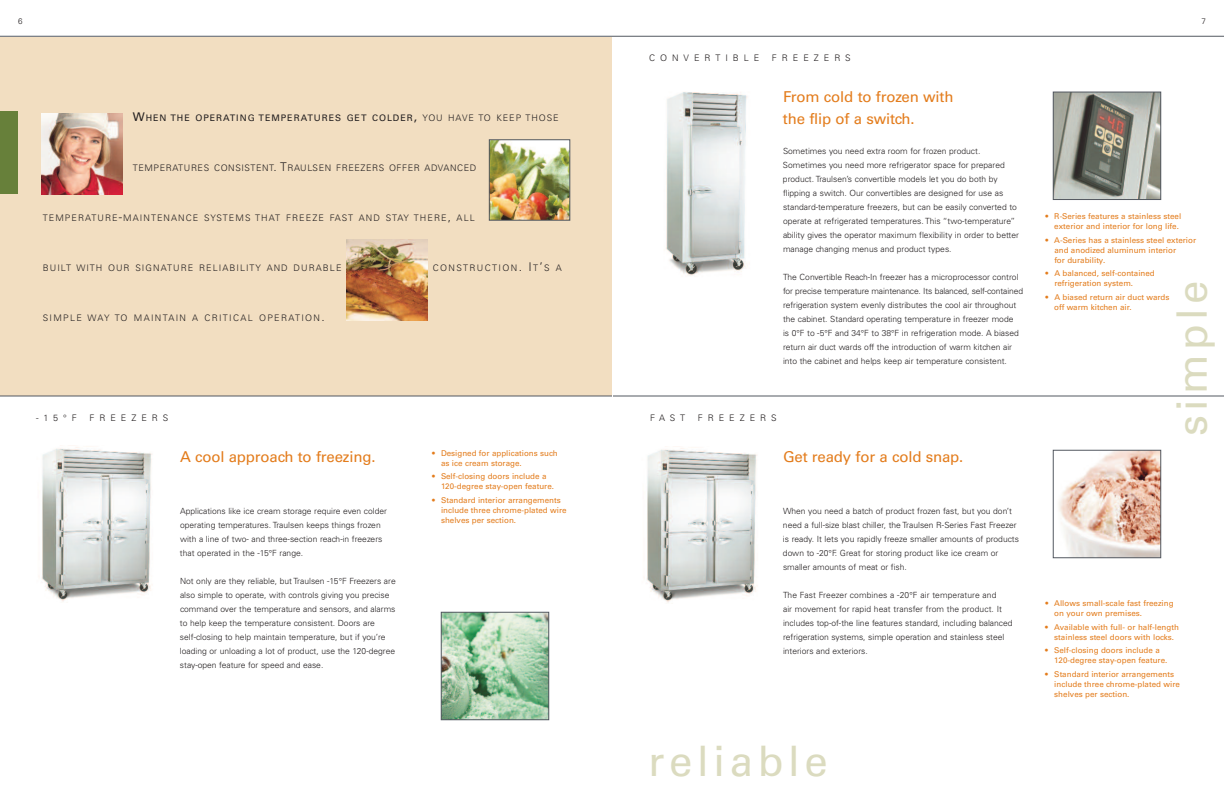
<style>
.page{position:relative;width:1224px;height:792px;background:#fff}
.page>*{position:absolute;margin:0;border:0;box-sizing:border-box;transform-origin:0 0}
.t1{font:42px "Univers";letter-spacing:.11em;color:#dbdbbf}
.t2{font:15px/22px "Univers";letter-spacing:-.01em;color:#e37c1c}
.t3{font:300 9px "Univers";letter-spacing:.12em;color:#231f20}
.t4{font:9px "Univers";letter-spacing:.105em;color:#231f20}
.t5{font:300 9px "Univers";letter-spacing:.065em;color:#231f20}
.t6{font:300 9px "Univers";letter-spacing:.15em;color:#231f20}
.t7{font:300 9px "Univers";letter-spacing:.555em;color:#231f20}
.t8{font:300 9px "Univers";letter-spacing:.155em;color:#231f20}
.t9{font:300 8.5px/14px "Univers";color:#231f20}
.t10{font:8px/10px "Univers";color:#e37c1c}
.t11{font:300 8px "Univers";color:#231f20}
.s1{font-size:12px}
.s2{font-weight:300}
</style>
<div class="page">
<div style="left:0;top:37px;width:612px;height:359px;background:#f2dec1"></div>
<hr style="left:0;top:36px;width:612px;height:1px;background:#535860">
<hr style="left:612px;top:36px;width:612px;height:1px;background:#535860">
<hr style="left:0;top:396px;width:612px;height:1px;background:#535860">
<img style="left:347px;top:239px;width:81px;height:81px">
<hr style="left:613px;top:396px;width:611px;height:1px;background:#535860">
<img style="left:443px;top:614px;width:104px;height:104px">
<div style="left:441px;top:612px;width:108px;height:108px;border:1px solid #535860"></div>
<img style="left:42px;top:113px;width:81px;height:81px">
<div style="left:0;top:111px;width:18px;height:83px;background:#67803a"></div>
<img style="left:491px;top:142px;width:77px;height:76px">
<div style="left:489px;top:140px;width:81px;height:80px;border:1px solid #535860"></div>
<img style="left:1058px;top:452px;width:101px;height:104px">
<div style="left:1053px;top:450px;width:108px;height:108px;border:1px solid #535860"></div>
<img style="left:1055px;top:94px;width:104px;height:104px">
<div style="left:1053px;top:92px;width:108px;height:108px;border:1px solid #535860"></div>
<img style="left:666px;top:92px;width:82px;height:184px">
<img style="left:42px;top:447px;width:110px;height:155px">
<img style="left:647px;top:448px;width:110px;height:155px">
<p class="t11" style="left:18px;top:18px;width:6px">6</p>
<p class="t11" style="left:1202px;top:18px;width:6px">7</p>
<p class="t4" style="left:133px;top:115px;width:427px"><span class="s1">W</span>HEN THE OPERATING TEMPERATURES GET COLDER<span class="s1">,</span> <span class="s2">YOU HAVE TO KEEP THOSE</span></p>
<p class="t5" style="left:133px;top:165px;width:345px">TEMPERATURES CONSISTENT<span class="s1">. T</span>RAULSEN FREEZERS OFFER ADVANCED</p>
<p class="t3" style="left:43px;top:215px;width:433px">TEMPERATURE<span class="s1">-</span>MAINTENANCE SYSTEMS THAT FREEZE FAST AND STAY THERE<span class="s1">,</span> ALL</p>
<p class="t3" style="left:43px;top:265px;width:300px">BUILT WITH OUR SIGNATURE RELIABILITY AND DURABLE</p>
<p class="t8" style="left:433px;top:265px;width:131px">CONSTRUCTION<span class="s1">. I</span>T<span class="s1">’</span>S A</p>
<p class="t6" style="left:43px;top:315px;width:283px">SIMPLE WAY TO MAINTAIN A CRITICAL OPERATION<span class="s1">.</span></p>
<p class="t3" style="left:36px;top:415px;width:42px">-15°F</p>
<p class="t7" style="left:89px;top:415px;width:80px">FREEZERS</p>
<h2 class="t2" style="left:180px;top:447px;width:197px">A cool approach to freezing.</h2>
<p class="t9" style="left:180px;top:505px;width:209px">Applications like ice cream storage require even colder operating temperatures. Traulsen keeps things frozen with a line of two- and three-section reach-in freezers that operated in the -15°F range.</p>
<p class="t9" style="left:180px;top:575px;width:217px">Not only are they reliable, but Traulsen -15°F Freezers are also simple to operate, with controls giving you precise command over the temperature and sensors, and alarms to help keep the temperature consistent. Doors are self-closing to help maintain temperature, but if you’re loading or unloading a lot of product, use the 120-degree stay-open feature for speed and ease.</p>
<p class="t10" style="left:441px;top:449px;width:118px;text-indent:-9px">• Designed for applications such as ice cream storage.</p>
<p class="t10" style="left:441px;top:472px;width:115px;text-indent:-9px">• Self-closing doors include a<br>120-degree stay-open feature.</p>
<p class="t10" style="left:441px;top:496px;width:127px;text-indent:-9px">• Standard interior arrangements include three chrome-plated wire shelves per section.</p>
<p class="t7" style="left:649px;top:55px;width:112px">CONVERTIBLE</p>
<p class="t7" style="left:772px;top:55px;width:80px">FREEZERS</p>
<h2 class="t2" style="left:783px;top:87px;width:172px">From cold to frozen with the flip of a switch.</h2>
<p class="t9" style="left:783px;top:145px;width:237px">Sometimes you need extra room for frozen product.<br>Sometimes you need more refrigerator space for prepared product. Traulsen’s convertible models let you do both by flipping a switch. Our convertibles are designed for use as standard-temperature freezers, but can be easily converted to operate at refrigerated temperatures. This “two-temperature” ability gives the operator maximum flexibility in order to better manage changing menus and product types.</p>
<p class="t9" style="left:783px;top:271px;width:242px">The Convertible Reach-In freezer has a microprocessor control for precise temperature maintenance. Its balanced, self-contained refrigeration system evenly distributes the cool air throughout the cabinet. Standard operating temperature in freezer mode<br>is 0°F to -5°F and 34°F to 38°F in refrigeration mode. A biased return air duct wards off the introduction of warm kitchen air into the cabinet and helps keep air temperature consistent.</p>
<p class="t3" style="left:650px;top:415px;width:37px">FAST</p>
<p class="t7" style="left:698px;top:415px;width:80px">FREEZERS</p>
<h2 class="t2" style="left:783px;top:447px;width:182px">Get ready for a cold snap.</h2>
<p class="t10" style="left:1045px;top:212px;width:137px;text-align:right">• R-Series features a stainless steel exterior and interior for long life.</p>
<p class="t10" style="left:1054px;top:236px;width:143px;text-indent:-9px">• A-Series has a stainless steel exterior and anodized aluminum interior<br>for durability.</p>
<p class="t10" style="left:1054px;top:269px;width:102px;text-indent:-9px">• A balanced, self-contained refrigeration system.</p>
<p class="t10" style="left:1054px;top:293px;width:117px;text-indent:-9px">• A biased return air duct wards off warm kitchen air.</p>
<h1 class="t1" style="left:1177px;top:436px;width:158px;rotate:-90deg">simple</h1>
<p class="t9" style="left:783px;top:505px;width:238px">When you need a batch of product frozen fast, but you don’t need a full-size blast chiller, the Traulsen R-Series Fast Freezer is ready. It lets you rapidly freeze smaller amounts of products down to -20°F. Great for storing product like ice cream or smaller amounts of meat or fish.</p>
<p class="t9" style="left:783px;top:589px;width:231px">The Fast Freezer combines a -20°F air temperature and<br>air movement for rapid heat transfer from the product. It includes top-of-the line features standard, including balanced refrigeration systems, simple operation and stainless steel interiors and exteriors.</p>
<p class="t10" style="left:1054px;top:599px;width:121px;text-indent:-9px">• Allows small-scale fast freezing on your own premises.</p>
<p class="t10" style="left:1045px;top:623px;width:135px;text-align:center">• Available with full- or half-length stainless steel doors with locks.</p>
<p class="t10" style="left:1054px;top:646px;width:115px;text-indent:-9px">• Self-closing doors include a<br>120-degree stay-open feature.</p>
<p class="t10" style="left:1054px;top:670px;width:127px;text-indent:-9px">• Standard interior arrangements include three chrome-plated wire shelves per section.</p>
<h1 class="t1" style="left:648px;top:746px;width:181px">reliable</h1>
</div>
